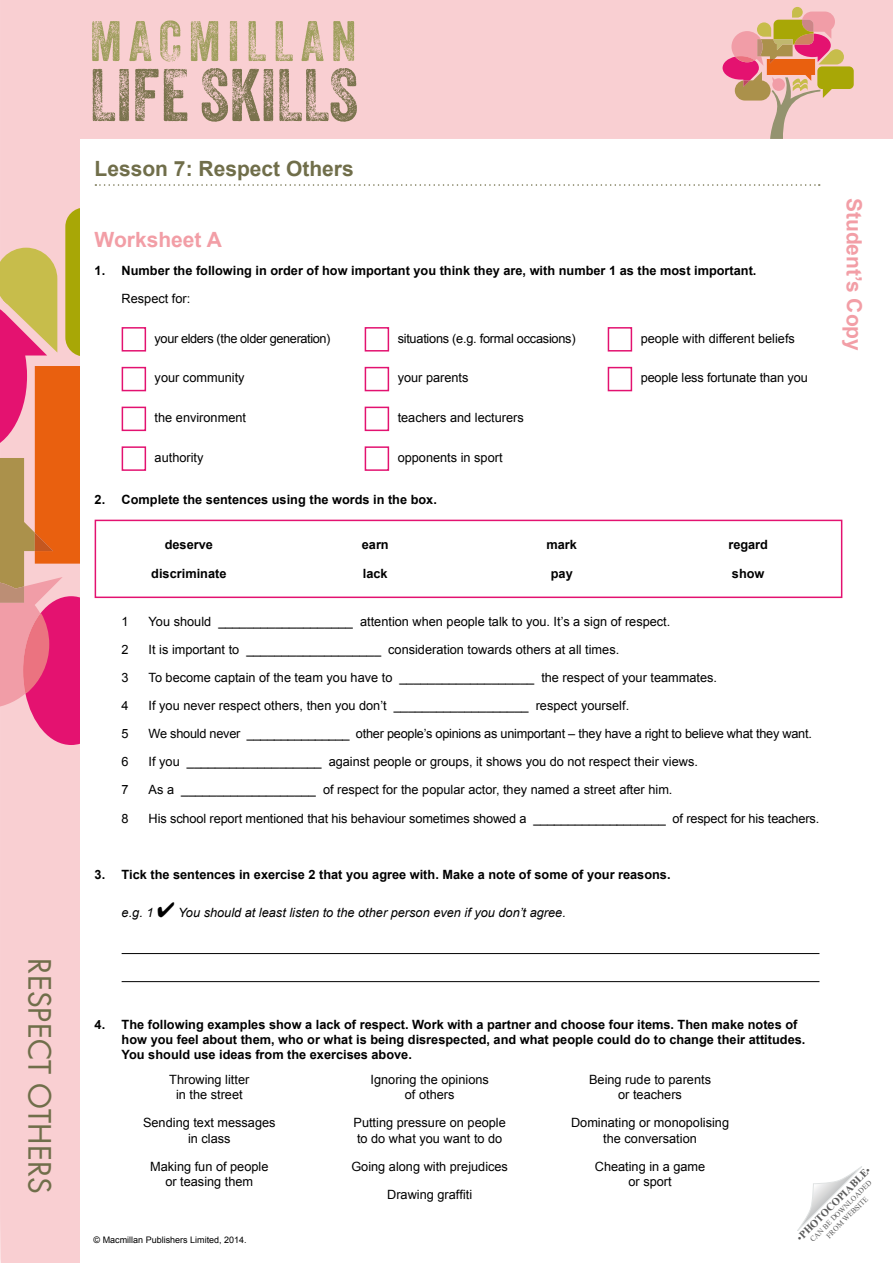
<style>
.page{position:relative;width:893px;height:1263px;background:#f9cfd2}
.page>*{position:absolute;margin:0;border:0;box-sizing:border-box;transform-origin:0 0}
.t1{font:72px "Veneer Three";color:#7a734d}
.t2{font:55.2px "Veneer Three";letter-spacing:.12em;color:#9e9e5c}
.t3{font:30px "Futura Std";color:#706e4a}
.t4{font:700 21px "Arial";color:#f29ea6}
.t5{font:700 21px "Arial";color:#706e4a}
.t6{font:12.75px/15.3px "Arial";color:#000;text-align:center}
.t7{font:700 12.75px/28px "Arial";color:#000}
.t8{font:12.75px "Arial";letter-spacing:-.02em;color:#000}
.t9{font:italic 12.75px "Arial";color:#000}
.t10{font:12.75px "Arial";letter-spacing:-.03em;color:#000}
.t11{font:700 10.5px "Times New Roman";color:#595959}
.t12{font:9px "Arial";color:#000}
.t13{font:7.5px/9px "Times New Roman";color:#595959;text-align:center}
.s1{font-weight:400}
</style>
<div class="page">
<div style="left:81px;top:139px;width:811px;height:1124px;background:#fff"></div>
<svg style="left:797px;top:1166px;width:65px;height:65px"></svg>
<svg style="left:0;top:208px;width:205px;height:537px"></svg>
<svg style="left:723px;top:7px;width:131px;height:132px;background:#e3ad9a"></svg>
<hr style="left:122px;top:953px;width:697px;height:1px;background:#000">
<hr style="left:122px;top:981px;width:697px;height:1px;background:#000">
<div style="left:122px;top:327px;width:24px;height:25px;border:2px solid #e31270"></div>
<div style="left:122px;top:367px;width:24px;height:24px;border:2px solid #e31270"></div>
<div style="left:122px;top:407px;width:24px;height:24px;border:2px solid #e31270"></div>
<div style="left:122px;top:446px;width:24px;height:25px;border:2px solid #e31270"></div>
<div style="left:365px;top:327px;width:24px;height:25px;border:2px solid #e31270"></div>
<div style="left:365px;top:367px;width:24px;height:24px;border:2px solid #e31270"></div>
<div style="left:365px;top:407px;width:24px;height:24px;border:2px solid #e31270"></div>
<div style="left:365px;top:446px;width:24px;height:25px;border:2px solid #e31270"></div>
<div style="left:608px;top:327px;width:24px;height:25px;border:2px solid #e31270"></div>
<div style="left:608px;top:367px;width:24px;height:24px;border:2px solid #e31270"></div>
<div style="left:95px;top:520px;width:747px;height:78px;border:2px solid #e31270"></div>
<svg style="left:95px;top:184px;width:725px;height:2px"></svg>
<h3 class="t3" style="left:59px;top:958px;width:237px;rotate:90deg">respect others</h3>
<h2 class="t2" style="left:90px;top:8px;width:268px">MACMILLAN</h2>
<h1 class="t1" style="left:90px;top:51px;width:270px">LIFE SKILLS</h1>
<h3 class="t5" style="left:95px;top:155px;width:261px">Lesson 7: Respect Others</h3>
<h3 class="t4" style="left:95px;top:225px;width:129px">Worksheet A</h3>
<p class="t7" style="left:95px;top:257px;width:663px">1. Number the following in order of how important you think they are, with number 1 as the most important.</p>
<p class="t6" style="left:122px;top:291px;width:70px">Respect for:</p>
<p class="t10" style="left:155px;top:330px;width:177px">your elders (the older generation)</p>
<p class="t6" style="left:155px;top:370px;width:91px">your community</p>
<p class="t6" style="left:155px;top:410px;width:93px">the environment</p>
<p class="t6" style="left:155px;top:450px;width:50px">authority</p>
<p class="t8" style="left:398px;top:330px;width:179px">situations (e.g. formal occasions)</p>
<p class="t6" style="left:398px;top:370px;width:72px">your parents</p>
<p class="t6" style="left:398px;top:410px;width:128px">teachers and lecturers</p>
<p class="t6" style="left:398px;top:450px;width:106px">opponents in sport</p>
<p class="t6" style="left:641px;top:331px;width:156px">people with different beliefs</p>
<p class="t6" style="left:641px;top:370px;width:169px">people less fortunate than you</p>
<p class="t7" style="left:95px;top:486px;width:344px">2. Complete the sentences using the words in the box.</p>
<p class="t7" style="left:151px;top:531px;width:77px;text-align:center">deserve discriminate</p>
<p class="t7" style="left:362px;top:531px;width:28px">earn lack</p>
<p class="t7" style="left:546px;top:531px;width:32px;text-align:center">mark pay</p>
<p class="t7" style="left:728px;top:531px;width:41px">regard show</p>
<p class="t6" style="left:122px;top:614px;width:9px">1</p>
<p class="t6" style="left:149px;top:614px;width:523px">You should ___________________ attention when people talk to you. It’s a sign of respect.</p>
<p class="t6" style="left:122px;top:642px;width:9px">2</p>
<p class="t6" style="left:149px;top:642px;width:472px">It is important to ___________________ consideration towards others at all times.</p>
<p class="t6" style="left:122px;top:670px;width:9px">3</p>
<p class="t6" style="left:149px;top:670px;width:570px">To become captain of the team you have to ___________________ the respect of your teammates.</p>
<p class="t6" style="left:122px;top:698px;width:9px">4</p>
<p class="t6" style="left:149px;top:698px;width:482px">If you never respect others, then you don’t ___________________ respect yourself.</p>
<p class="t6" style="left:122px;top:726px;width:9px">5</p>
<p class="t8" style="left:149px;top:725px;width:665px">We should never _______________ other people’s opinions as unimportant – they have a right to believe what they want.</p>
<p class="t6" style="left:122px;top:754px;width:9px">6</p>
<p class="t6" style="left:149px;top:754px;width:551px">If you ___________________ against people or groups, it shows you do not respect their views.</p>
<p class="t6" style="left:122px;top:782px;width:9px">7</p>
<p class="t6" style="left:149px;top:782px;width:525px">As a ___________________ of respect for the popular actor, they named a street after him.</p>
<p class="t6" style="left:122px;top:810px;width:9px">8</p>
<p class="t6" style="left:149px;top:810px;width:672px">His school report mentioned that his behaviour sometimes showed a ___________________ of respect for his teachers.</p>
<p class="t7" style="left:95px;top:860px;width:577px">3. Tick the sentences in exercise 2 that you agree with. Make a note of some of your reasons.</p>
<p class="t9" style="left:122px;top:904px;width:446px">e.g. 1 ✔ You should at least listen to the other person even if you don’t agree.</p>
<h3 class="t4" style="left:868px;top:198px;width:155px;rotate:90deg">Student’s Copy</h3>
<p class="t7" style="left:122px;top:1017px;width:685px;line-height:15.3px;text-indent:-27px">4. The following examples show a lack of respect. Work with a partner and choose four items. Then make notes of how you feel about them, who or what is being disrespected, and what people could do to change their attitudes.<br>You should use ideas from the exercises above.</p>
<p class="t6" style="left:169px;top:1072px;width:82px">Throwing litter in the street</p>
<p class="t6" style="left:143px;top:1115px;width:134px">Sending text messages in class</p>
<p class="t6" style="left:150px;top:1159px;width:120px">Making fun of people or teasing them</p>
<p class="t6" style="left:589px;top:1072px;width:123px">Being rude to parents or teachers</p>
<p class="t6" style="left:571px;top:1115px;width:160px">Dominating or monopolising the conversation</p>
<p class="t6" style="left:595px;top:1159px;width:112px">Cheating in a game or sport</p>
<p class="t6" style="left:370px;top:1072px;width:120px">Ignoring the opinions of others</p>
<p class="t6" style="left:353px;top:1115px;width:154px;text-align:left">Putting pressure on people to do what you want to do</p>
<p class="t6" style="left:351px;top:1152px;width:158px;line-height:28px">Going along with prejudices<br>Drawing graffiti</p>
<p class="t11" style="left:793px;top:1234px;width:101px;rotate:-45deg"><span class="s1">•</span>PHOTOCOPIABLE<span class="s1">•</span></p>
<p class="t13" style="left:808px;top:1237px;width:85px;rotate:-45deg">CAN BE DOWNLOADED<br>FROM WEBSITE</p>
<p class="t12" style="left:94px;top:1234px;width:155px">© Macmillan Publishers Limited, 2014.</p>
</div>
